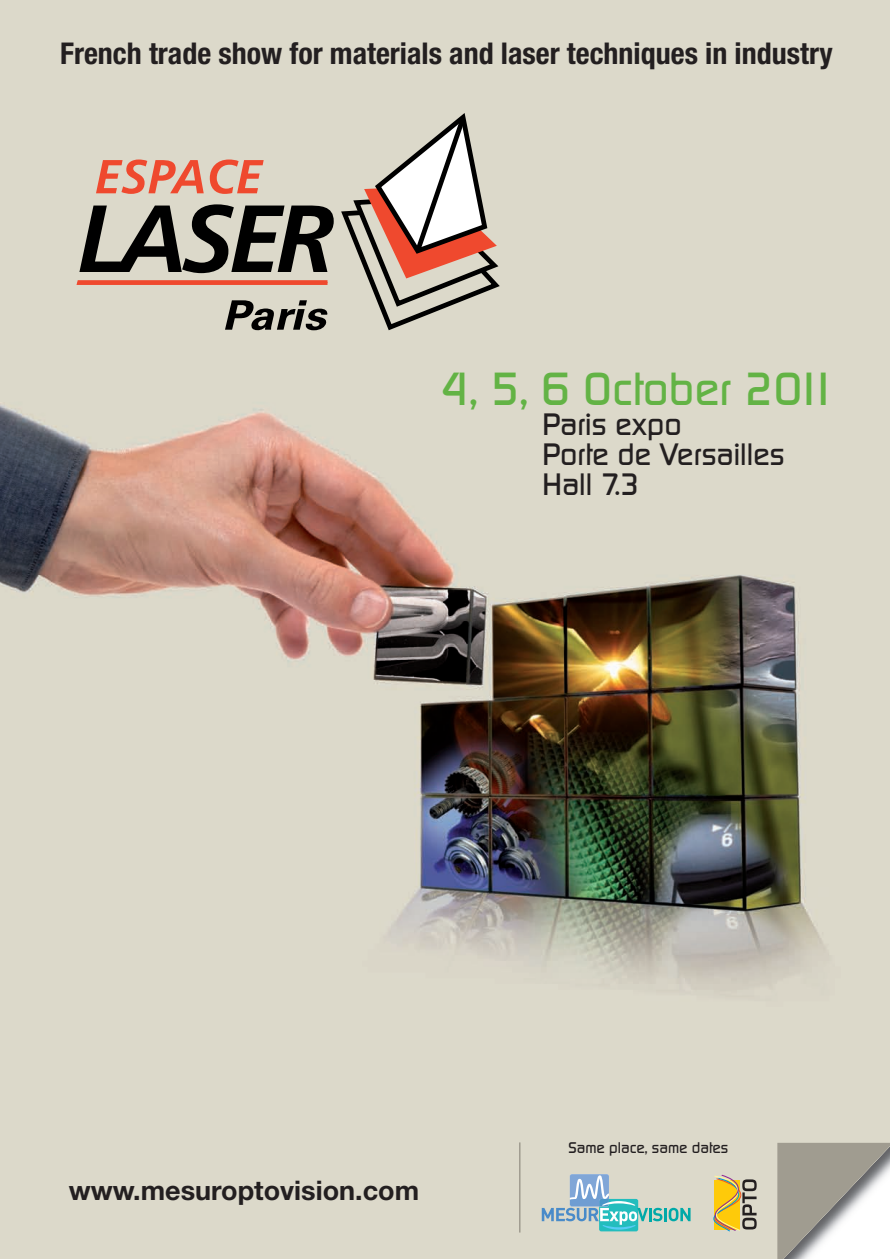
<style>
.page{position:relative;width:890px;height:1259px;background:#fff}
.page>*{position:absolute;margin:0;border:0;box-sizing:border-box;transform-origin:0 0}
.t1{font:500 45px "Digital";color:#63b345}
.t2{font:700 condensed 30px "Helvetica Neue LT Std";color:#231f20}
.t3{font:500 30px/30px "Digital";color:#231f20}
.t4{font:700 27px "Helvetica Neue LT Std";color:#231f20}
.t5{font:500 15px "Digital";color:#231f20}
</style>
<div class="page">
<img style="left:0;top:0;width:890px;height:1258px">
<svg style="left:77px;top:113px;width:423px;height:217px;background:#bdaea2"></svg>
<svg style="left:777px;top:1142px;width:113px;height:116px"></svg>
<hr style="left:664px;top:1207px;width:3px;height:14px;background:#00a9a8">
<svg style="left:669px;top:1207px;width:21px;height:14px"></svg>
<svg style="left:542px;top:1174px;width:120px;height:57px;background:#abcbcd"></svg>
<svg style="left:713px;top:1174px;width:44px;height:57px;background:#c9af5c"></svg>
<hr style="left:519px;top:1142px;width:1px;height:90px;background:#a09c90">
<p class="t2" style="left:60px;top:43px;width:774px">French trade show for materials and laser techniques in industry</p>
<h1 class="t1" style="left:440px;top:362px;width:399px">4, 5, 6 October 2011</h1>
<p class="t3" style="left:542px;top:409px;width:244px">Paris expo<br>Porte de Versailles<br>Hall 7.3</p>
<p class="t4" style="left:69px;top:1180px;width:352px">www.mesuroptovision.com</p>
<p class="t5" style="left:568px;top:1139px;width:161px">Same place, same dates</p>
</div>
